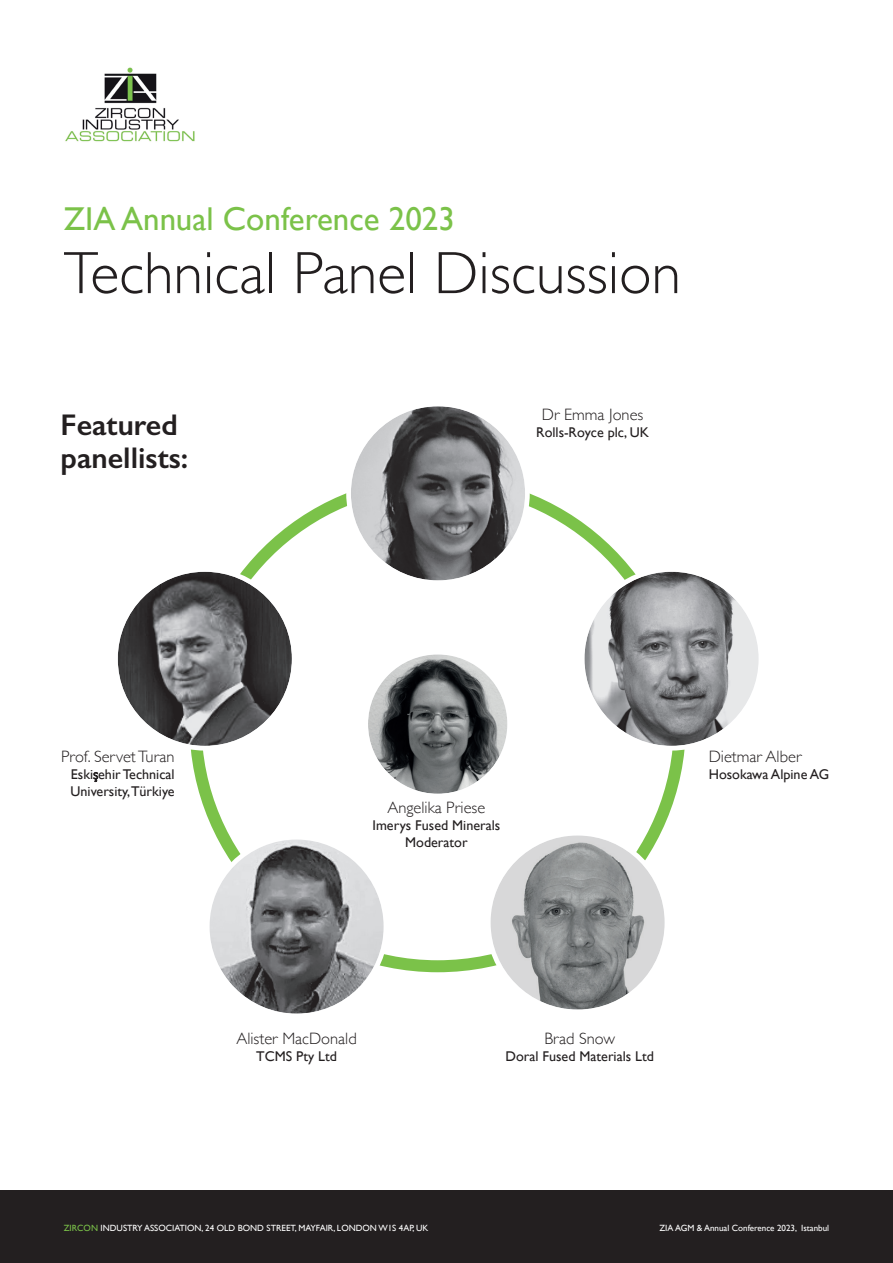
<style>
.page{position:relative;width:893px;height:1263px;background:#fff}
.page>*{position:absolute;margin:0;border:0;box-sizing:border-box;transform-origin:0 0}
.t1{font:300 60px "Gill Sans";color:#231f20}
.t2{font:33px "Gill Sans";color:#7bc249}
.t3{font:600 30px/32.5px "Gill Sans";color:#231f20}
.t4{font:300 16.5px "Gill Sans";color:#231f20}
.t5{font:14.1px/17px "Gill Sans";color:#231f20;text-align:center}
.t6{font:9px "Gill Sans";color:#fff}
.s1{font-weight:300}
.s2{color:#7bc249}
</style>
<div class="page">
<div style="left:0;top:1191px;width:893px;height:72px;background:#231f20"></div>
<img style="left:65px;top:67px;width:130px;height:75px">
<img style="left:351px;top:406px;width:174px;height:174px;border-radius:87px">
<div style="left:346px;top:402px;width:184px;height:183px;border:5px solid #fff;border-radius:50%"></div>
<img style="left:210px;top:839px;width:174px;height:175px;border-radius:87px">
<div style="left:205px;top:835px;width:183px;height:183px;border:5px solid #fff;border-radius:50%"></div>
<img style="left:584px;top:572px;width:175px;height:174px;border-radius:87px">
<div style="left:580px;top:567px;width:183px;height:183px;border:5px solid #fff;border-radius:50%"></div>
<img style="left:368px;top:654px;width:139px;height:140px;border-radius:70px">
<div style="left:364px;top:651px;width:147px;height:146px;border:4px solid #fff;border-radius:50%"></div>
<img style="left:490px;top:835px;width:175px;height:174px;border-radius:87px">
<div style="left:486px;top:831px;width:183px;height:183px;border:5px solid #fff;border-radius:50%"></div>
<svg style="left:115px;top:569px;width:179px;height:179px"></svg>
<img style="left:118px;top:572px;width:174px;height:174px;border-radius:87px">
<div style="left:113px;top:567px;width:184px;height:183px;border:5px solid #fff;border-radius:50%"></div>
<h2 class="t2" style="left:64px;top:200px;width:393px">ZIA Annual Conference 2023</h2>
<h1 class="t1" style="left:64px;top:226px;width:619px">Technical Panel Discussion</h1>
<h3 class="t3" style="left:61px;top:409px;width:129px">Featured panellists:</h3>
<p class="t4" style="left:542px;top:402px;width:103px">Dr Emma Jones</p>
<p class="t5" style="left:536px;top:424px;width:114px">Rolls-Royce plc, UK</p>
<p class="t4" style="left:61px;top:743px;width:115px">Prof. Servet Turan</p>
<p class="t5" style="left:71px;top:765px;width:106px;text-align:left">Eski<span class="s1">ş</span>ehir Technical<br>University,Türkiye</p>
<p class="t4" style="left:388px;top:795px;width:99px">Angelika Priese</p>
<p class="t5" style="left:373px;top:817px;width:129px">Imerys Fused Minerals<br>Moderator</p>
<p class="t4" style="left:709px;top:743px;width:94px">Dietmar Alber</p>
<p class="t5" style="left:709px;top:765px;width:122px">Hosokawa Alpine AG</p>
<p class="t4" style="left:236px;top:1025px;width:122px">Alister MacDonald</p>
<p class="t5" style="left:256px;top:1047px;width:82px">TCMS Pty Ltd</p>
<p class="t4" style="left:544px;top:1025px;width:72px">Brad Snow</p>
<p class="t5" style="left:505px;top:1047px;width:150px">Doral Fused Materials Ltd</p>
<p class="t6" style="left:64px;top:1222px;width:366px"><span class="s2">ZIRCON</span> INDUSTRY ASSOCIATION, 24 OLD BOND STREET, MAYFAIR, LONDON W1S 4AP, UK</p>
<p class="t6" style="left:659px;top:1222px;width:171px">ZIA AGM &amp; Annual Conference 2023, Istanbul</p>
</div>
